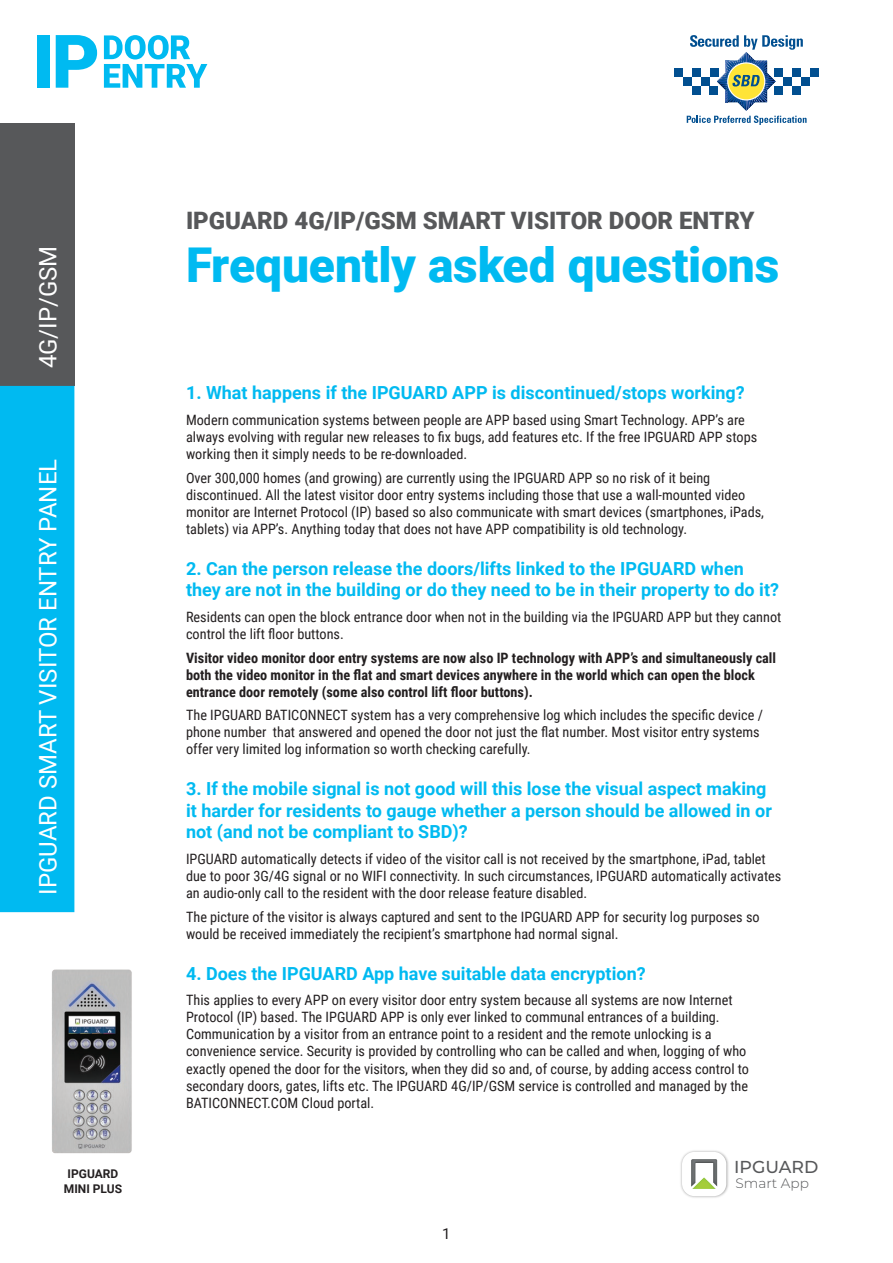
<style>
.page{position:relative;width:893px;height:1263px;background:#fff}
.page>*{position:absolute;margin:0;border:0;box-sizing:border-box;transform-origin:0 0}
.t1{font:900 48px "Roboto";letter-spacing:-.005em;color:#00baf1}
.t2{font:24px "Roboto";color:#fff}
.t3{font:900 24px "Roboto";color:#57585a}
.Question{font:700 18px/21.6px "Roboto";color:#00baf1}
.t4{font:500 17.25px "Montserrat";color:#57585a}
.t5{font:15px "Roboto";color:#231f20}
.Answer{font:14.25px/17.1px "Roboto Condensed";color:#231f20}
.Answer-2{font:700 14.25px/17.1px "Roboto Condensed";color:#231f20}
.t6{font:300 13.65px "Montserrat";color:#57585a}
.Answer-3{font:700 12px/14.4px "Roboto";color:#231f20;text-align:center}
</style>
<div class="page">
<div style="left:0;top:123px;width:74px;height:263px;background:#57585a"></div>
<div style="left:0;top:386px;width:74px;height:526px;background:#00baf1"></div>
<img style="left:52px;top:969px;width:80px;height:185px">
<div style="left:674px;top:68px;width:9px;height:9px;background:#014f90"></div>
<div style="left:683px;top:77px;width:9px;height:9px;background:#014f90"></div>
<div style="left:810px;top:68px;width:9px;height:9px;background:#014f90"></div>
<div style="left:801px;top:77px;width:9px;height:9px;background:#014f90"></div>
<svg style="left:687px;top:35px;width:120px;height:90px"></svg>
<img style="left:680px;top:1150px;width:49px;height:48px">
<div style="left:682px;top:1152px;width:44px;height:44px;background:#fff;border-radius:13px"></div>
<img style="left:692px;top:1187px;width:24px;height:2px">
<img style="left:691px;top:1159px;width:26px;height:28px">
<div style="left:37px;top:35px;width:13px;height:53px;background:#00baf1"></div>
<svg style="left:56px;top:35px;width:41px;height:53px"></svg>
<svg style="left:104px;top:35px;width:103px;height:53px"></svg>
<p class="t2" style="left:31px;top:368px;width:124px;rotate:-90deg">4G/IP/GSM</p>
<p class="t2" style="left:31px;top:895px;width:437px;rotate:-90deg">IPGUARD SMART VISITOR ENTRY PANEL</p>
<p class="Answer-3" style="left:64px;top:1166px;width:60px">IPGUARD<br>MINI PLUS</p>
<p class="t3" style="left:186px;top:203px;width:570px">IPGUARD 4G/IP/GSM SMART VISITOR DOOR ENTRY</p>
<p class="t1" style="left:186px;top:231px;width:595px">Frequently asked questions</p>
<p class="Question" style="left:186px;top:382px;width:560px">1. What happens if the IPGUARD APP is discontinued/stops working?</p>
<p class="Answer" style="left:186px;top:411px;width:573px">Modern communication systems between people are APP based using Smart Technology. APP’s are always evolving with regular new releases to fix bugs, add features etc. If the free IPGUARD APP stops working then it simply needs to be re-downloaded.</p>
<p class="Answer" style="left:186px;top:469px;width:579px">Over 300,000 homes (and growing) are currently using the IPGUARD APP so no risk of it being discontinued. All the latest visitor door entry systems including those that use a wall-mounted video monitor are Internet Protocol (IP) based so also communicate with smart devices (smartphones, iPads, tablets) via APP’s. Anything today that does not have APP compatibility is old technology.</p>
<p class="Question" style="left:186px;top:557px;width:595px">2. Can the person release the doors/lifts linked to the IPGUARD when they are not in the building or do they need to be in their property to do it?</p>
<p class="Answer" style="left:186px;top:608px;width:597px">Residents can open the block entrance door when not in the building via the IPGUARD APP but they cannot control the lift floor buttons.</p>
<p class="Answer-2" style="left:186px;top:648px;width:592px">Visitor video monitor door entry systems are now also IP technology with APP’s and simultaneously call both the video monitor in the flat and smart devices anywhere in the world which can open the block entrance door remotely (some also control lift floor buttons).</p>
<p class="Answer" style="left:186px;top:706px;width:578px">The IPGUARD BATICONNECT system has a very comprehensive log which includes the specific device / phone number that answered and opened the door not just the flat number. Most visitor entry systems offer very limited log information so worth checking carefully.</p>
<p class="Question" style="left:186px;top:777px;width:587px">3. If the mobile signal is not good will this lose the visual aspect making it harder for residents to gauge whether a person should be allowed in or not (and not be compliant to SBD)?</p>
<p class="Answer" style="left:186px;top:850px;width:597px">IPGUARD automatically detects if video of the visitor call is not received by the smartphone, iPad, tablet due to poor 3G/4G signal or no WIFI connectivity. In such circumstances, IPGUARD automatically activates an audio-only call to the resident with the door release feature disabled.</p>
<p class="Answer" style="left:186px;top:907px;width:575px">The picture of the visitor is always captured and sent to the IPGUARD APP for security log purposes so would be received immediately the recipient’s smartphone had normal signal.</p>
<p class="Question" style="left:186px;top:962px;width:461px">4. Does the IPGUARD App have suitable data encryption?</p>
<p class="Answer" style="left:186px;top:991px;width:565px">This applies to every APP on every visitor door entry system because all systems are now Internet Protocol (IP) based. The IPGUARD APP is only ever linked to communal entrances of a building.<br>Communication by a visitor from an entrance point to a resident and the remote unlocking is a convenience service. Security is provided by controlling who can be called and when, logging of who exactly opened the door for the visitors, when they did so and, of course, by adding access control to secondary doors, gates, lifts etc. The IPGUARD 4G/IP/GSM service is controlled and managed by the BATICONNECT.COM Cloud portal.</p>
<p class="t5" style="left:442px;top:1223px;width:10px">1</p>
<p class="t4" style="left:734px;top:1155px;width:86px">IPGUARD</p>
<p class="t6" style="left:735px;top:1174px;width:75px">Smart App</p>
</div>
